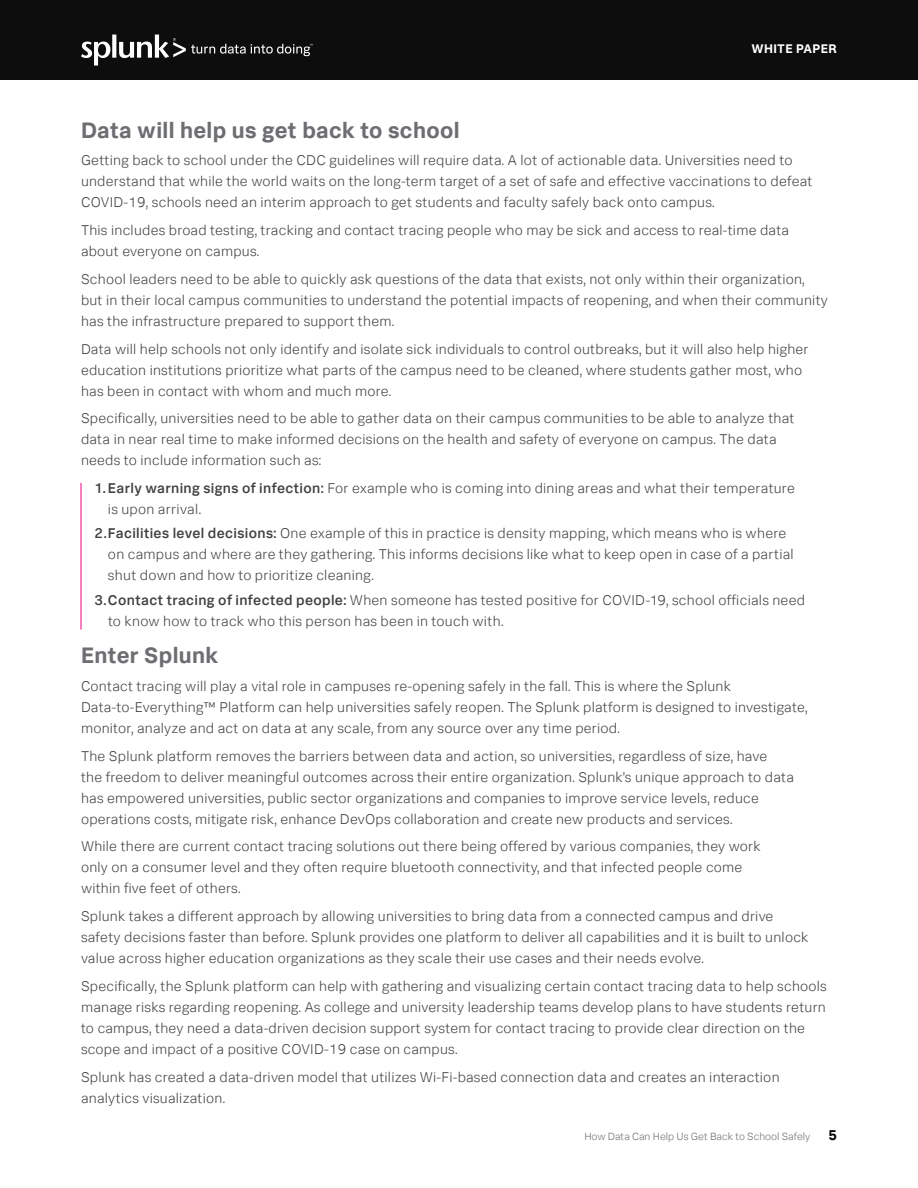
<style>
.page{position:relative;width:918px;height:1188px;background:#fff}
.page>*{position:absolute;margin:0;border:0;box-sizing:border-box;transform-origin:0 0}
.t1{font:700 22.5px "Splunk Data Sans";letter-spacing:.015em;color:#6d6e71}
.t2{font:300 14.25px/21px "Splunk Data Sans";letter-spacing:.015em;color:#414042}
.t3{font:700 14.25px "Splunk Data Sans";color:#000}
.t4{font:700 12.6px "Splunk Data Sans";letter-spacing:.03em;color:#fff}
.t5{font:300 10.5px "Splunk Data Sans";color:#6d6e71}
.s1{font-weight:500}
</style>
<div class="page">
<div style="left:0;top:0;width:918px;height:80px;background:#0d0d0d"></div>
<svg style="left:81px;top:35px;width:232px;height:31px"></svg>
<hr style="left:81px;top:483px;width:1px;height:147px;background:#ed0181">
<p class="t4" style="left:751px;top:41px;width:87px">WHITE PAPER</p>
<h1 class="t1" style="left:81px;top:116px;width:380px">Data will help us get back to school</h1>
<p class="t2" style="left:81px;top:150px;width:733px">Getting back to school under the CDC guidelines will require data. A lot of actionable data. Universities need to understand that while the world waits on the long-term target of a set of safe and effective vaccinations to defeat<br>COVID-19, schools need an interim approach to get students and faculty safely back onto campus.</p>
<p class="t2" style="left:81px;top:219px;width:710px">This includes broad testing, tracking and contact tracing people who may be sick and access to real-time data about everyone on campus.</p>
<p class="t2" style="left:81px;top:268px;width:748px">School leaders need to be able to quickly ask questions of the data that exists, not only within their organization, but in their local campus communities to understand the potential impacts of reopening, and when their community has the infrastructure prepared to support them.</p>
<p class="t2" style="left:81px;top:338px;width:729px">Data will help schools not only identify and isolate sick individuals to control outbreaks, but it will also help higher education institutions prioritize what parts of the campus need to be cleaned, where students gather most, who has been in contact with whom and much more.</p>
<p class="t2" style="left:81px;top:408px;width:715px">Specifically, universities need to be able to gather data on their campus communities to be able to analyze that data in near real time to make informed decisions on the health and safety of everyone on campus. The data needs to include information such as:</p>
<p class="t2" style="left:108px;top:477px;width:688px;text-indent:-13px"><span class="s1">1. Early warning signs of infection:</span> For example who is coming into dining areas and what their temperature is upon arrival.</p>
<p class="t2" style="left:108px;top:523px;width:687px;text-indent:-13px"><span class="s1">2.Facilities level decisions:</span> One example of this in practice is density mapping, which means who is where on campus and where are they gathering. This informs decisions like what to keep open in case of a partial shut down and how to prioritize cleaning.</p>
<p class="t2" style="left:108px;top:589px;width:699px;text-indent:-14px"><span class="s1">3.Contact tracing of infected people:</span> When someone has tested positive for COVID-19, school officials need to know how to track who this person has been in touch with.</p>
<h1 class="t1" style="left:81px;top:641px;width:139px">Enter Splunk</h1>
<p class="t2" style="left:81px;top:675px;width:728px">Contact tracing will play a vital role in campuses re-opening safely in the fall. This is where the Splunk<br>Data-to-Everything™ Platform can help universities safely reopen. The Splunk platform is designed to investigate, monitor, analyze and act on data at any scale, from any source over any time period.</p>
<p class="t2" style="left:81px;top:745px;width:714px">The Splunk platform removes the barriers between data and action, so universities, regardless of size, have<br>the freedom to deliver meaningful outcomes across their entire organization. Splunk’s unique approach to data has empowered universities, public sector organizations and companies to improve service levels, reduce operations costs, mitigate risk, enhance DevOps collaboration and create new products and services.</p>
<p class="t2" style="left:81px;top:836px;width:681px">While there are current contact tracing solutions out there being offered by various companies, they work only on a consumer level and they often require bluetooth connectivity, and that infected people come within five feet of others.</p>
<p class="t2" style="left:81px;top:905px;width:729px">Splunk takes a different approach by allowing universities to bring data from a connected campus and drive safety decisions faster than before. Splunk provides one platform to deliver all capabilities and it is built to unlock value across higher education organizations as they scale their use cases and their needs evolve.</p>
<p class="t2" style="left:81px;top:975px;width:747px">Specifically, the Splunk platform can help with gathering and visualizing certain contact tracing data to help schools manage risks regarding reopening. As college and university leadership teams develop plans to have students return to campus, they need a data-driven decision support system for contact tracing to provide clear direction on the scope and impact of a positive COVID-19 case on campus.</p>
<p class="t2" style="left:81px;top:1066px;width:700px">Splunk has created a data-driven model that utilizes Wi-Fi-based connection data and creates an interaction analytics visualization.</p>
<p class="t5" style="left:584px;top:1130px;width:227px">How Data Can Help Us Get Back to School Safely</p>
<p class="t3" style="left:828px;top:1126px;width:10px">5</p>
</div>
